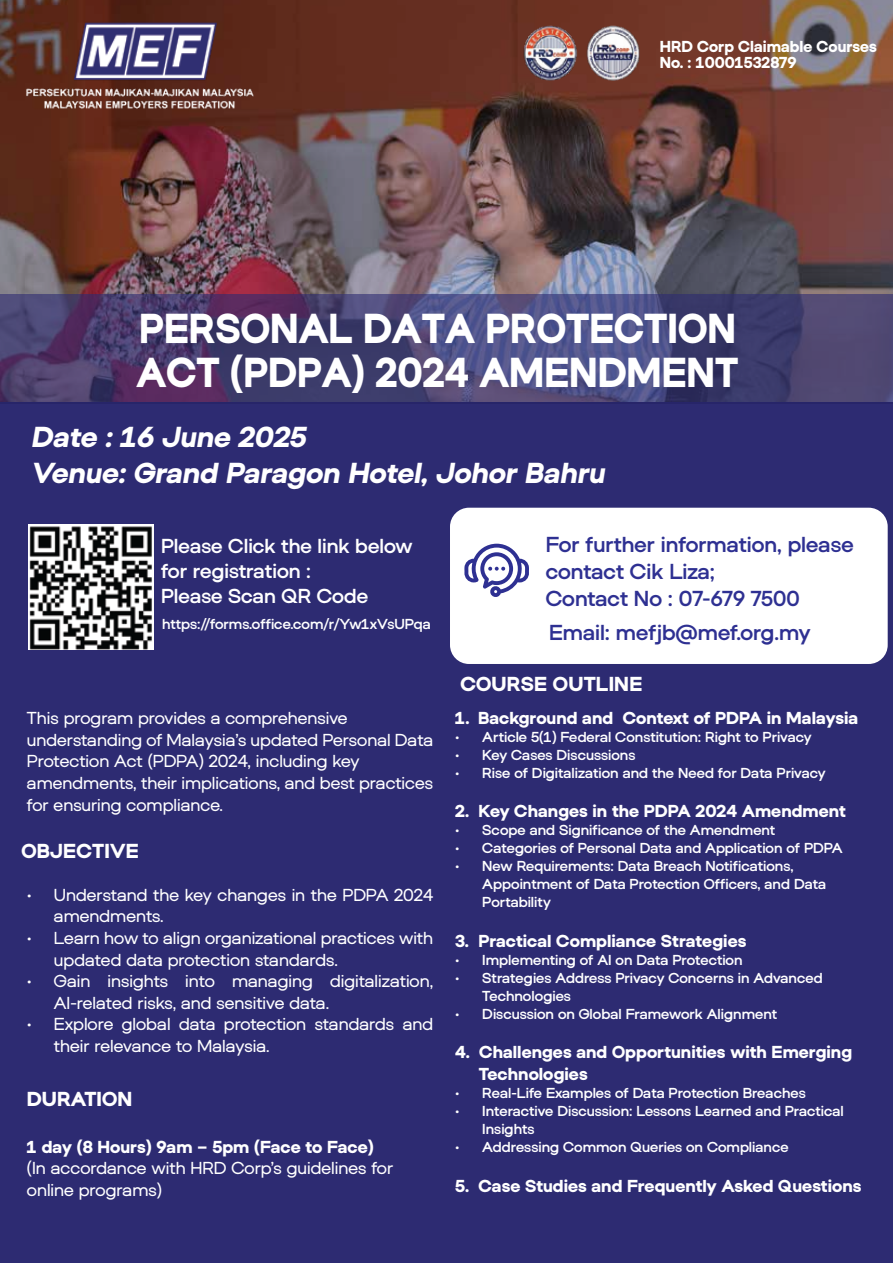
<style>
.page{position:relative;width:893px;height:1263px;background:#fff}
.page>*{position:absolute;margin:0;border:0;box-sizing:border-box;transform-origin:0 0}
.t1{font:700 43.35px/44.1px "Luxe Uno";color:#fff;scale:.96 1}
.t2{font:italic 700 30px/36px "Luxe Uno";color:#fff}
.t3{font:600 22.5px/27px "Luxe Uno";color:#2e3092}
.t4{font:600 21px/25.2px "Luxe Uno";color:#fff}
.t5{font:700 21px "Luxe Uno";letter-spacing:.01em;color:#fff}
.t6{font:18px/21.6px "Luxe Uno";color:#fff}
.t7{font:700 18px/21.6px "Luxe Uno";color:#fff}
.t8{font:700 16.5px/16.5px "Luxe Uno";color:#fff}
.t9{font:600 15px/18px "Luxe Uno";color:#fff}
</style>
<div class="page">
<div style="left:0;top:403px;width:893px;height:860px;background:#2d2b72"></div>
<img style="left:0;top:0;width:893px;height:403px">
<img style="left:516px;top:25px;width:129px;height:56px">
<svg style="left:0;top:294px;width:892px;height:109px;background:#484272"></svg>
<img style="left:28px;top:524px;width:126px;height:125px">
<div style="left:450px;top:508px;width:438px;height:156px;background:#fff;border-radius:19px"></div>
<svg style="left:464px;top:544px;width:65px;height:53px"></svg>
<img style="left:21px;top:14px;width:247px;height:117px">
<p class="t8" style="left:660px;top:37px;width:219px">HRD Corp Claimable Courses<br>No. : 10001532879</p>
<h1 class="t1" style="left:137px;top:304px;width:628px">PERSONAL DATA PROTECTION<br>ACT (PDPA) 2024 AMENDMENT</h1>
<h2 class="t2" style="left:31px;top:417px;width:575px">Date : 16 June 2025<br>Venue: Grand Paragon Hotel, Johor Bahru</h2>
<h3 class="t4" style="left:161px;top:532px;width:253px">Please Click the link below for registration :<br>Please Scan QR Code</h3>
<p class="t9" style="left:162px;top:615px;width:270px">https://forms.office.com/r/Yw1xVsUPqa</p>
<p class="t6" style="left:27px;top:707px;width:408px">This program provides a comprehensive understanding of Malaysia’s updated Personal Data Protection Act (PDPA) 2024, including key amendments, their implications, and best practices for ensuring compliance.</p>
<h3 class="t5" style="left:22px;top:838px;width:119px">OBJECTIVE</h3>
<p class="t6" style="left:54px;top:884px;width:381px;text-indent:-27px">• Understand the key changes in the PDPA 2024 amendments.</p>
<p class="t6" style="left:54px;top:927px;width:381px;text-indent:-27px">• Learn how to align organizational practices with updated data protection standards.</p>
<p class="t6" style="left:54px;top:970px;width:381px;text-indent:-27px">• Gain insights into managing digitalization,<br>AI-related risks, and sensitive data.</p>
<p class="t6" style="left:54px;top:1013px;width:381px;text-indent:-27px">• Explore global data protection standards and their relevance to Malaysia.</p>
<h3 class="t5" style="left:27px;top:1085px;width:107px">DURATION</h3>
<p class="t7" style="left:27px;top:1135px;width:348px">1 day (8 Hours) 9am – 5pm (Face to Face)</p>
<p class="t6" style="left:27px;top:1157px;width:368px">(In accordance with HRD Corp’s guidelines for online programs)</p>
<h3 class="t3" style="left:546px;top:530px;width:309px">For further information, please contact Cik Liza;<br>Contact No : 07-679 7500</h3>
<h3 class="t3" style="left:549px;top:619px;width:263px">Email: mefjb@mef.org.my</h3>
<h3 class="t5" style="left:460px;top:670px;width:183px">COURSE OUTLINE</h3>
<p class="t7" style="left:455px;top:706px;width:404px">1. Background and Context of PDPA in Malaysia</p>
<p class="t9" style="left:455px;top:727px;width:358px">• Article 5(1) Federal Constitution: Right to Privacy</p>
<p class="t9" style="left:455px;top:745px;width:182px">• Key Cases Discussions</p>
<p class="t9" style="left:455px;top:763px;width:372px">• Rise of Digitalization and the Need for Data Privacy</p>
<p class="t7" style="left:455px;top:799px;width:392px">2. Key Changes in the PDPA 2024 Amendment</p>
<p class="t9" style="left:455px;top:820px;width:322px">• Scope and Significance of the Amendment</p>
<p class="t9" style="left:455px;top:838px;width:389px">• Categories of Personal Data and Application of PDPA</p>
<p class="t9" style="left:482px;top:856px;width:345px;text-indent:-27px">• New Requirements: Data Breach Notifications,<br>Appointment of Data Protection Officers, and Data<br>Portability</p>
<p class="t7" style="left:455px;top:929px;width:293px">3. Practical Compliance Strategies</p>
<p class="t9" style="left:455px;top:950px;width:289px">• Implementing of AI on Data Protection</p>
<p class="t9" style="left:482px;top:968px;width:342px;text-indent:-27px">• Strategies Address Privacy Concerns in Advanced<br>Technologies</p>
<p class="t9" style="left:455px;top:1004px;width:323px">• Discussion on Global Framework Alignment</p>
<p class="t7" style="left:479px;top:1040px;width:375px;text-indent:-23px">4. Challenges and Opportunities with Emerging<br>Technologies</p>
<p class="t9" style="left:455px;top:1083px;width:352px">• Real-Life Examples of Data Protection Breaches</p>
<p class="t9" style="left:482px;top:1101px;width:363px;text-indent:-27px">• Interactive Discussion: Lessons Learned and Practical<br>Insights</p>
<p class="t9" style="left:455px;top:1137px;width:335px">• Addressing Common Queries on Compliance</p>
<p class="t7" style="left:455px;top:1174px;width:408px">5. Case Studies and Frequently Asked Questions</p>
</div>
